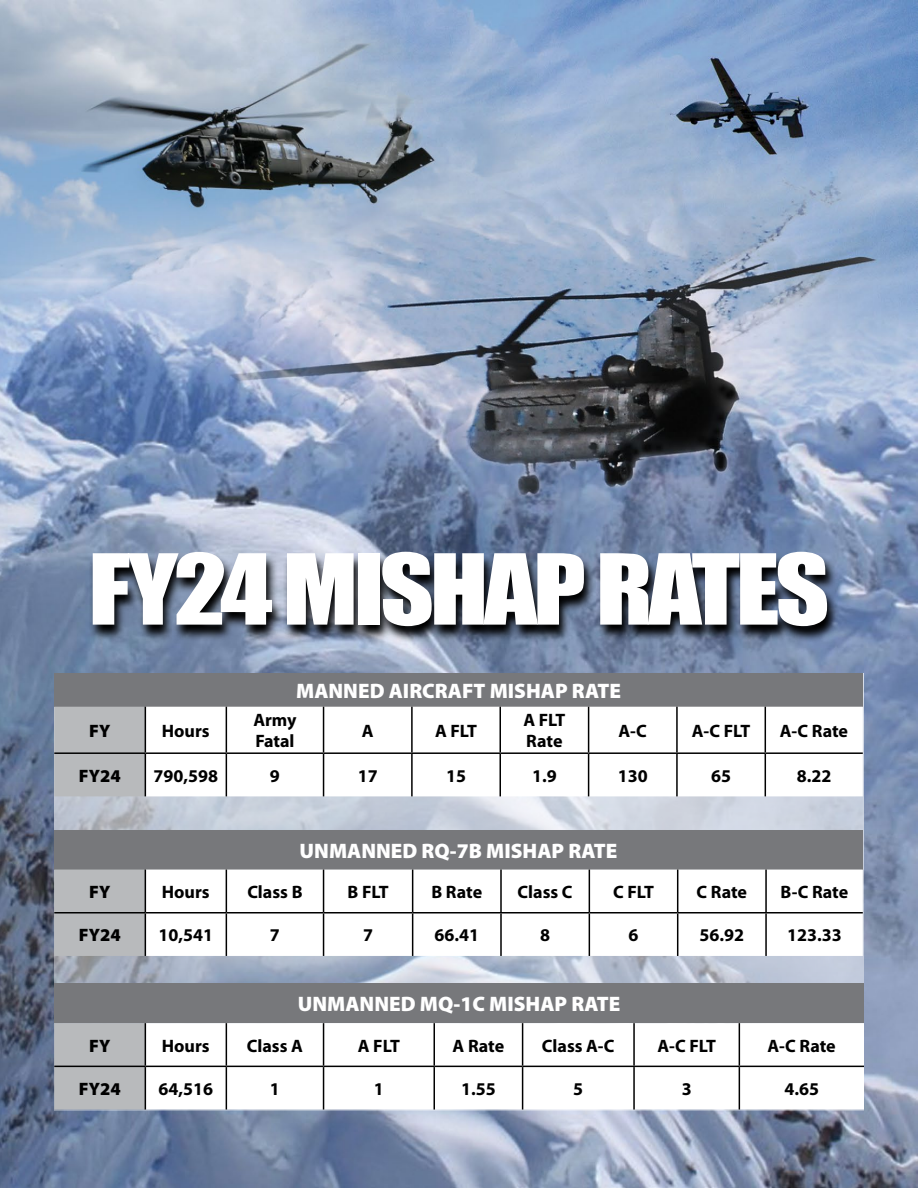
<style>
.page{position:relative;width:918px;height:1188px;background:#fff}
.page>*{position:absolute;margin:0;border:0;box-sizing:border-box;transform-origin:0 0}
.t1{font:90.3px "Impact";letter-spacing:-.04em;color:#fff;scale:1.16 1}
.t2{font:900 21px "Myriad Pro";color:#fff}
.t3{font:700 18px/21px "Myriad Pro";color:#000}
.t4{font:900 18px "Myriad Pro";color:#000}
</style>
<div class="page">
<img style="left:0;top:0;width:918px;height:1188px">
<svg style="left:54px;top:673px;width:810px;height:310px;background:#bfc7d5"></svg>
<div style="left:54px;top:673px;width:809px;height:34px;background:#77787b"></div>
<div style="left:54px;top:707px;width:91px;height:89px;background:#b8babc"></div>
<svg style="left:146px;top:707px;width:717px;height:89px"></svg>
<hr style="left:226px;top:707px;width:1px;height:45px;background:#000">
<hr style="left:323px;top:707px;width:1px;height:45px;background:#000">
<hr style="left:411px;top:707px;width:2px;height:45px;background:#000">
<hr style="left:500px;top:707px;width:1px;height:45px;background:#000">
<hr style="left:588px;top:707px;width:1px;height:45px;background:#000">
<hr style="left:676px;top:707px;width:2px;height:45px;background:#000">
<hr style="left:765px;top:707px;width:1px;height:45px;background:#000">
<hr style="left:145px;top:752px;width:81px;height:2px;background:#000">
<hr style="left:226px;top:752px;width:98px;height:2px;background:#000">
<hr style="left:226px;top:754px;width:1px;height:42px;background:#000">
<hr style="left:324px;top:752px;width:88px;height:2px;background:#000">
<hr style="left:323px;top:754px;width:1px;height:42px;background:#000">
<hr style="left:412px;top:752px;width:88px;height:2px;background:#000">
<hr style="left:411px;top:754px;width:2px;height:42px;background:#000">
<hr style="left:500px;top:752px;width:89px;height:2px;background:#000">
<hr style="left:500px;top:754px;width:1px;height:42px;background:#000">
<hr style="left:589px;top:752px;width:88px;height:2px;background:#000">
<hr style="left:588px;top:754px;width:1px;height:42px;background:#000">
<hr style="left:677px;top:752px;width:88px;height:2px;background:#000">
<hr style="left:676px;top:754px;width:2px;height:42px;background:#000">
<hr style="left:765px;top:752px;width:98px;height:2px;background:#000">
<hr style="left:765px;top:754px;width:1px;height:42px;background:#000">
<hr style="left:145px;top:707px;width:1px;height:45px;background:#000">
<hr style="left:54px;top:752px;width:91px;height:2px;background:#000">
<hr style="left:145px;top:754px;width:1px;height:42px;background:#000">
<div style="left:54px;top:830px;width:809px;height:40px;background:#77787b"></div>
<div style="left:54px;top:870px;width:91px;height:86px;background:#b8babc"></div>
<svg style="left:146px;top:870px;width:717px;height:86px"></svg>
<hr style="left:226px;top:870px;width:1px;height:42px;background:#000">
<hr style="left:323px;top:870px;width:1px;height:42px;background:#000">
<hr style="left:412px;top:870px;width:1px;height:42px;background:#000">
<hr style="left:500px;top:870px;width:2px;height:42px;background:#000">
<hr style="left:589px;top:870px;width:1px;height:42px;background:#000">
<hr style="left:677px;top:870px;width:1px;height:42px;background:#000">
<hr style="left:765px;top:870px;width:2px;height:42px;background:#000">
<hr style="left:145px;top:912px;width:81px;height:2px;background:#000">
<hr style="left:226px;top:912px;width:98px;height:2px;background:#000">
<hr style="left:226px;top:914px;width:1px;height:42px;background:#000">
<hr style="left:324px;top:912px;width:89px;height:2px;background:#000">
<hr style="left:323px;top:914px;width:1px;height:42px;background:#000">
<hr style="left:413px;top:912px;width:88px;height:2px;background:#000">
<hr style="left:412px;top:914px;width:1px;height:42px;background:#000">
<hr style="left:501px;top:912px;width:88px;height:2px;background:#000">
<hr style="left:500px;top:914px;width:2px;height:42px;background:#000">
<hr style="left:589px;top:912px;width:89px;height:2px;background:#000">
<hr style="left:589px;top:914px;width:1px;height:42px;background:#000">
<hr style="left:678px;top:912px;width:88px;height:2px;background:#000">
<hr style="left:677px;top:914px;width:1px;height:42px;background:#000">
<hr style="left:766px;top:912px;width:97px;height:2px;background:#000">
<hr style="left:765px;top:914px;width:2px;height:42px;background:#000">
<hr style="left:145px;top:870px;width:1px;height:42px;background:#000">
<hr style="left:54px;top:912px;width:91px;height:2px;background:#000">
<hr style="left:145px;top:914px;width:1px;height:42px;background:#000">
<div style="left:54px;top:983px;width:810px;height:40px;background:#77787b"></div>
<div style="left:54px;top:1023px;width:91px;height:87px;background:#b8babc"></div>
<svg style="left:146px;top:1023px;width:718px;height:87px"></svg>
<hr style="left:226px;top:1023px;width:1px;height:43px;background:#000">
<hr style="left:323px;top:1023px;width:1px;height:43px;background:#000">
<hr style="left:434px;top:1023px;width:1px;height:43px;background:#000">
<hr style="left:522px;top:1023px;width:1px;height:43px;background:#000">
<hr style="left:633px;top:1023px;width:2px;height:43px;background:#000">
<hr style="left:739px;top:1023px;width:1px;height:43px;background:#000">
<hr style="left:145px;top:1066px;width:81px;height:1px;background:#000">
<hr style="left:226px;top:1066px;width:98px;height:1px;background:#000">
<hr style="left:226px;top:1067px;width:1px;height:43px;background:#000">
<hr style="left:324px;top:1066px;width:110px;height:1px;background:#000">
<hr style="left:323px;top:1067px;width:1px;height:43px;background:#000">
<hr style="left:434px;top:1066px;width:89px;height:1px;background:#000">
<hr style="left:434px;top:1067px;width:1px;height:43px;background:#000">
<hr style="left:523px;top:1066px;width:111px;height:1px;background:#000">
<hr style="left:522px;top:1067px;width:1px;height:43px;background:#000">
<hr style="left:634px;top:1066px;width:105px;height:1px;background:#000">
<hr style="left:633px;top:1067px;width:2px;height:43px;background:#000">
<hr style="left:739px;top:1066px;width:125px;height:1px;background:#000">
<hr style="left:739px;top:1067px;width:1px;height:43px;background:#000">
<hr style="left:145px;top:1023px;width:1px;height:43px;background:#000">
<hr style="left:54px;top:1066px;width:91px;height:1px;background:#000">
<hr style="left:145px;top:1067px;width:1px;height:43px;background:#000">
<svg style="left:89px;top:552px;width:751px;height:91px;background:#373f4d"></svg>
<h1 class="t1" style="left:88px;top:519px;width:640px">FY24 MISHAP RATES</h1>
<p class="t2" style="left:296px;top:679px;width:326px">MANNED AIRCRAFT MISHAP RATE</p>
<p class="t4" style="left:89px;top:720px;width:23px">FY</p>
<p class="t3" style="left:162px;top:720px;width:49px">Hours</p>
<p class="t3" style="left:253px;top:709px;width:45px">Army<br>Fatal</p>
<p class="t3" style="left:362px;top:720px;width:13px">A</p>
<p class="t3" style="left:435px;top:720px;width:44px">A FLT</p>
<p class="t3" style="left:523px;top:709px;width:44px">A FLT<br>Rate</p>
<p class="t3" style="left:619px;top:720px;width:30px">A-C</p>
<p class="t3" style="left:692px;top:720px;width:60px">A-C FLT</p>
<p class="t3" style="left:780px;top:720px;width:70px">A-C Rate</p>
<p class="t4" style="left:79px;top:765px;width:43px">FY24</p>
<p class="t3" style="left:154px;top:764px;width:66px">790,598</p>
<p class="t3" style="left:270px;top:764px;width:11px">9</p>
<p class="t3" style="left:358px;top:764px;width:21px">17</p>
<p class="t3" style="left:446px;top:764px;width:21px">15</p>
<p class="t3" style="left:532px;top:764px;width:26px">1.9</p>
<p class="t3" style="left:618px;top:764px;width:31px">130</p>
<p class="t3" style="left:711px;top:764px;width:21px">65</p>
<p class="t3" style="left:797px;top:764px;width:36px">8.22</p>
<p class="t2" style="left:300px;top:839px;width:319px">UNMANNED RQ-7B MISHAP RATE</p>
<p class="t4" style="left:89px;top:882px;width:23px">FY</p>
<p class="t3" style="left:162px;top:881px;width:49px">Hours</p>
<p class="t3" style="left:247px;top:881px;width:57px">Class B</p>
<p class="t3" style="left:348px;top:881px;width:43px">B FLT</p>
<p class="t3" style="left:431px;top:881px;width:52px">B Rate</p>
<p class="t3" style="left:518px;top:881px;width:57px">Class C</p>
<p class="t3" style="left:613px;top:881px;width:43px">C FLT</p>
<p class="t3" style="left:697px;top:881px;width:52px">C Rate</p>
<p class="t3" style="left:781px;top:881px;width:69px">B-C Rate</p>
<p class="t4" style="left:79px;top:925px;width:43px">FY24</p>
<p class="t3" style="left:159px;top:924px;width:56px">10,541</p>
<p class="t3" style="left:270px;top:924px;width:11px">7</p>
<p class="t3" style="left:363px;top:924px;width:11px">7</p>
<p class="t3" style="left:434px;top:924px;width:46px">66.41</p>
<p class="t3" style="left:540px;top:924px;width:11px">8</p>
<p class="t3" style="left:629px;top:924px;width:11px">6</p>
<p class="t3" style="left:700px;top:924px;width:46px">56.92</p>
<p class="t3" style="left:787px;top:924px;width:56px">123.33</p>
<p class="t2" style="left:298px;top:992px;width:324px">UNMANNED MQ-1C MISHAP RATE</p>
<p class="t4" style="left:89px;top:1035px;width:23px">FY</p>
<p class="t3" style="left:162px;top:1034px;width:49px">Hours</p>
<p class="t3" style="left:247px;top:1034px;width:58px">Class A</p>
<p class="t3" style="left:358px;top:1034px;width:44px">A FLT</p>
<p class="t3" style="left:453px;top:1034px;width:53px">A Rate</p>
<p class="t3" style="left:542px;top:1034px;width:74px">Class A-C</p>
<p class="t3" style="left:657px;top:1034px;width:60px">A-C FLT</p>
<p class="t3" style="left:768px;top:1034px;width:70px">A-C Rate</p>
<p class="t4" style="left:79px;top:1078px;width:43px">FY24</p>
<p class="t3" style="left:159px;top:1078px;width:56px">64,516</p>
<p class="t3" style="left:270px;top:1078px;width:11px">1</p>
<p class="t3" style="left:374px;top:1078px;width:11px">1</p>
<p class="t3" style="left:461px;top:1078px;width:36px">1.55</p>
<p class="t3" style="left:573px;top:1078px;width:11px">5</p>
<p class="t3" style="left:682px;top:1078px;width:11px">3</p>
<p class="t3" style="left:784px;top:1078px;width:36px">4.65</p>
</div>
